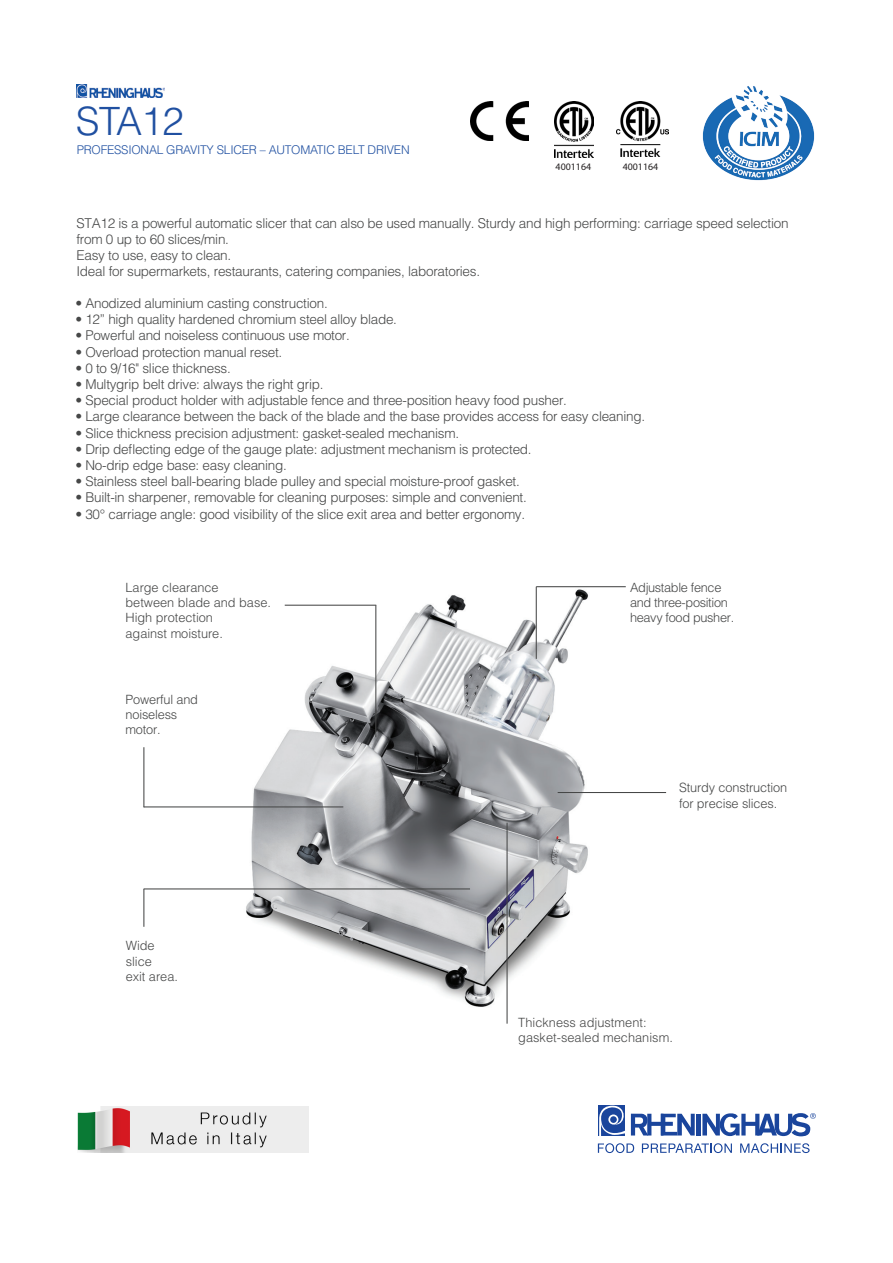
<style>
.page{position:relative;width:893px;height:1263px;background:#fff}
.page>*{position:absolute;margin:0;border:0;box-sizing:border-box;transform-origin:0 0}
.t1{font:300 39px "Helvetica LT Std";letter-spacing:-.02em;color:#2050a1}
.t2{font:300 13.5px/16.2px "Helvetica LT Std";letter-spacing:-.02em;color:#464747}
.t3{font:300 12.75px/15.3px "Helvetica LT Std";color:#464747}
.t4{font:300 12.75px/15.3px "Helvetica LT Std";letter-spacing:-.025em;color:#464747}
.t5{font:300 12px "Helvetica LT Std";letter-spacing:-.02em;color:#2050a1}
.t6{font:9.9px "Myriad Pro";color:#231f20}
</style>
<div class="page">
<img style="left:229px;top:586px;width:377px;height:421px">
<img style="left:702px;top:86px;width:113px;height:95px">
<img style="left:554px;top:102px;width:40px;height:55px">
<img style="left:617px;top:102px;width:51px;height:54px">
<svg style="left:631px;top:1114px;width:64px;height:21px"></svg>
<div style="left:696px;top:1114px;width:5px;height:21px;background:#1a459c"></div>
<div style="left:598px;top:1105px;width:26px;height:30px;background:#1a459c"></div>
<svg style="left:599px;top:1106px;width:25px;height:29px"></svg>
<svg style="left:598px;top:1143px;width:36px;height:10px"></svg>
<svg style="left:642px;top:1143px;width:90px;height:10px"></svg>
<svg style="left:740px;top:1143px;width:70px;height:10px"></svg>
<svg style="left:702px;top:1113px;width:114px;height:23px"></svg>
<img style="left:77px;top:1106px;width:232px;height:46px">
<hr style="left:536px;top:587px;width:1px;height:72px;background:#464747">
<hr style="left:506px;top:823px;width:2px;height:201px;background:#464747">
<hr style="left:558px;top:792px;width:108px;height:1px;background:#464747">
<hr style="left:375px;top:605px;width:1px;height:132px;background:#464747">
<hr style="left:143px;top:747px;width:1px;height:60px;background:#464747">
<hr style="left:143px;top:889px;width:1px;height:38px;background:#464747">
<hr style="left:144px;top:806px;width:199px;height:1px;background:#464747">
<hr style="left:144px;top:888px;width:326px;height:1px;background:#464747">
<hr style="left:285px;top:605px;width:91px;height:1px;background:#464747">
<hr style="left:536px;top:586px;width:90px;height:1px;background:#464747">
<img style="left:76px;top:85px;width:89px;height:12px">
<img style="left:470px;top:101px;width:58px;height:39px">
<h1 class="t1" style="left:76px;top:96px;width:110px">STA12</h1>
<p class="t5" style="left:77px;top:142px;width:334px">PROFESSIONAL GRAVITY SLICER – AUTOMATIC BELT DRIVEN</p>
<p class="t6" style="left:556px;top:161px;width:37px">4001164</p>
<p class="t6" style="left:623px;top:161px;width:37px">4001164</p>
<p class="t2" style="left:76px;top:215px;width:714px">STA12 is a powerful automatic slicer that can also be used manually. Sturdy and high performing: carriage speed selection from 0 up to 60 slices/min.<br>Easy to use, easy to clean.<br>Ideal for supermarkets, restaurants, catering companies, laboratories.</p>
<p class="t2" style="left:75px;top:295px;width:254px">• Anodized aluminium casting construction.</p>
<p class="t2" style="left:75px;top:311px;width:323px">• 12” high quality hardened chromium steel alloy blade.</p>
<p class="t2" style="left:75px;top:327px;width:276px">• Powerful and noiseless continuous use motor.</p>
<p class="t2" style="left:75px;top:344px;width:208px">• Overload protection manual reset.</p>
<p class="t2" style="left:75px;top:360px;width:157px">• 0 to 9/16" slice thickness.</p>
<p class="t2" style="left:75px;top:376px;width:250px">• Multygrip belt drive: always the right grip.</p>
<p class="t2" style="left:75px;top:392px;width:493px">• Special product holder with adjustable fence and three-position heavy food pusher.</p>
<p class="t2" style="left:75px;top:408px;width:571px">• Large clearance between the back of the blade and the base provides access for easy cleaning.</p>
<p class="t2" style="left:75px;top:425px;width:385px">• Slice thickness precision adjustment: gasket-sealed mechanism.</p>
<p class="t2" style="left:75px;top:441px;width:458px">• Drip deflecting edge of the gauge plate: adjustment mechanism is protected.</p>
<p class="t2" style="left:75px;top:457px;width:213px">• No-drip edge base: easy cleaning.</p>
<p class="t2" style="left:75px;top:473px;width:446px">• Stainless steel ball-bearing blade pulley and special moisture-proof gasket.</p>
<p class="t2" style="left:75px;top:489px;width:453px">• Built-in sharpener, removable for cleaning purposes: simple and convenient.</p>
<p class="t2" style="left:75px;top:506px;width:451px">• 30° carriage angle: good visibility of the slice exit area and better ergonomy.</p>
<p class="t3" style="left:126px;top:579px;width:147px">Large clearance<br>between blade and base.<br>High protection<br>against moisture.</p>
<p class="t3" style="left:126px;top:691px;width:74px">Powerful and noiseless motor.</p>
<p class="t3" style="left:126px;top:938px;width:54px">Wide slice<br>exit area.</p>
<p class="t4" style="left:630px;top:579px;width:106px">Adjustable fence and three-position heavy food pusher.</p>
<p class="t3" style="left:679px;top:780px;width:110px">Sturdy construction for precise slices.</p>
<p class="t3" style="left:518px;top:1015px;width:156px">Thickness adjustment: gasket-sealed mechanism.</p>
</div>
